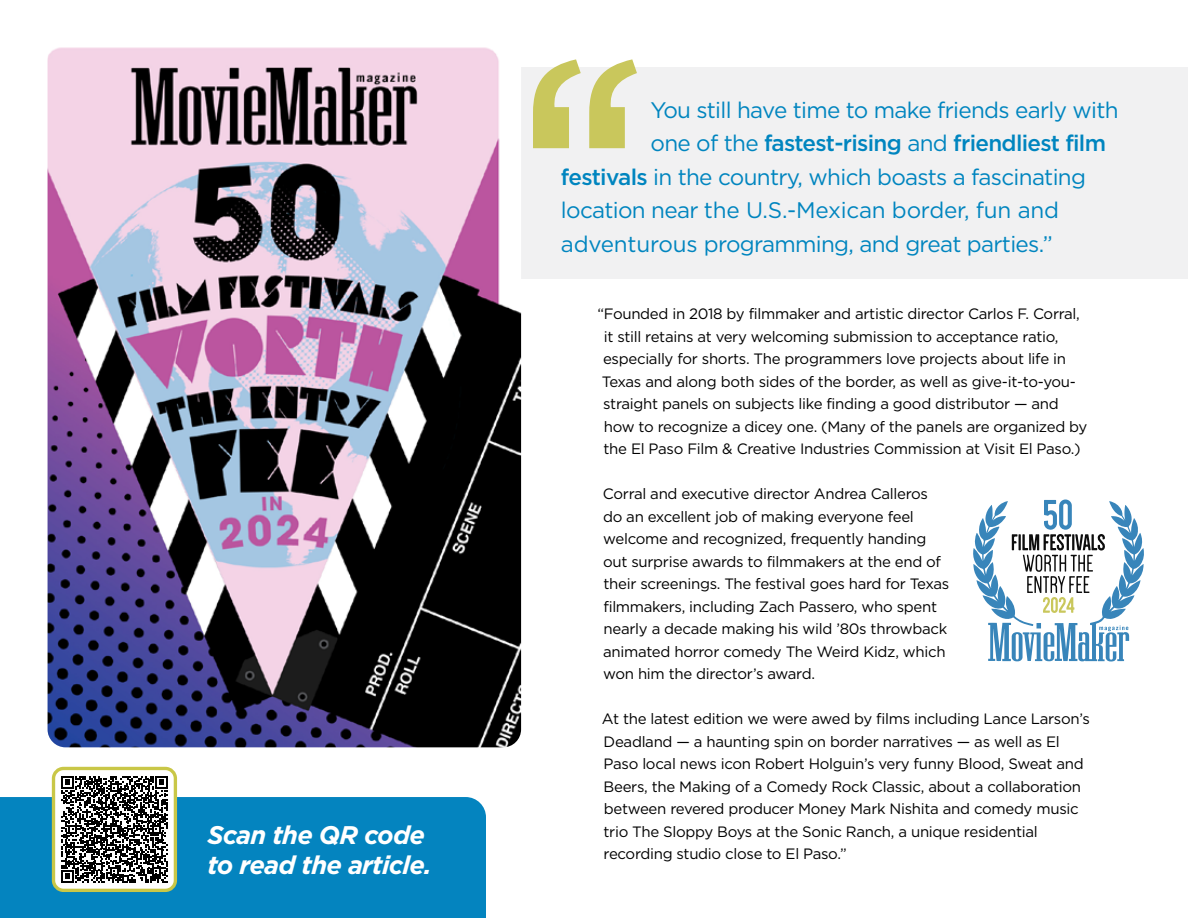
<style>
.page{position:relative;width:1188px;height:918px;background:#fff}
.page>*{position:absolute;margin:0;border:0;box-sizing:border-box;transform-origin:0 0}
.t1{font:italic 700 25.5px/30.5px "Gotham HTF";letter-spacing:-.03em;color:#fff}
.t2{font:22.5px "Gotham HTF";letter-spacing:-.03em;color:#0085bf}
.t3{font:500 22.5px "Gotham HTF";letter-spacing:-.03em;color:#0085bf}
.t4{font:22.5px "Gotham HTF";letter-spacing:-.01em;color:#0085bf}
.t5{font:15px/22.5px "Gotham HTF";letter-spacing:-.02em;color:#000}
.s1{font-weight:400}
.s2{font-weight:500}
</style>
<div class="page">
<div style="left:164px;top:67px;width:1024px;height:212px;background:#f1f1f2"></div>
<img style="left:48px;top:47px;width:473px;height:700px">
<div style="left:0;top:797px;width:486px;height:121px;background:#0484bf"></div>
<div style="left:54px;top:768px;width:121px;height:122px;background:#fff;border-radius:10px"></div>
<div style="left:52px;top:767px;width:125px;height:125px;border:3px solid #c9c747;border-radius:10px"></div>
<svg style="left:61px;top:776px;width:107px;height:107px"></svg>
<svg style="left:973px;top:499px;width:171px;height:163px"></svg>
<svg style="left:589px;top:59px;width:48px;height:89px"></svg>
<svg style="left:533px;top:59px;width:48px;height:89px"></svg>
<h1 class="t1" style="left:207px;top:819px;width:226px">Scan the QR code to read the article.</h1>
<h2 class="t2" style="left:650px;top:97px;width:470px">You still have time to make friends early with</h2>
<h2 class="t3" style="left:650px;top:130px;width:457px"><span class="s1">one of the</span> fastest-rising <span class="s1">and</span> friendliest film</h2>
<h2 class="t2" style="left:561px;top:164px;width:527px"><span class="s2">festivals</span> in the country, which boasts a fascinating</h2>
<h2 class="t4" style="left:561px;top:198px;width:500px">location near the U.S.-Mexican border, fun and</h2>
<h2 class="t2" style="left:561px;top:231px;width:493px">adventurous programming, and great parties.”</h2>
<p class="t5" style="left:602px;top:303px;width:487px;text-indent:-4px">“Founded in 2018 by filmmaker and artistic director Carlos F. Corral, it still retains at very welcoming submission to acceptance ratio, especially for shorts. The programmers love projects about life in Texas and along both sides of the border, as well as give-it-to-you&shy;straight panels on subjects like finding a good distributor — and how to recognize a dicey one. (Many of the panels are organized by the El Paso Film &amp; Creative Industries Commission at Visit El Paso.)</p>
<p class="t5" style="left:603px;top:483px;width:348px">Corral and executive director Andrea Calleros do an excellent job of making everyone feel welcome and recognized, frequently handing out surprise awards to filmmakers at the end of their screenings. The festival goes hard for Texas filmmakers, including Zach Passero, who spent nearly a decade making his wild ’80s throwback animated horror comedy The Weird Kidz, which won him the director’s award.</p>
<p class="t5" style="left:602px;top:708px;width:489px">At the latest edition we were awed by films including Lance Larson’s Deadland — a haunting spin on border narratives — as well as El Paso local news icon Robert Holguin’s very funny Blood, Sweat and Beers, the Making of a Comedy Rock Classic, about a collaboration between revered producer Money Mark Nishita and comedy music trio The Sloppy Boys at the Sonic Ranch, a unique residential recording studio close to El Paso.”</p>
</div>
